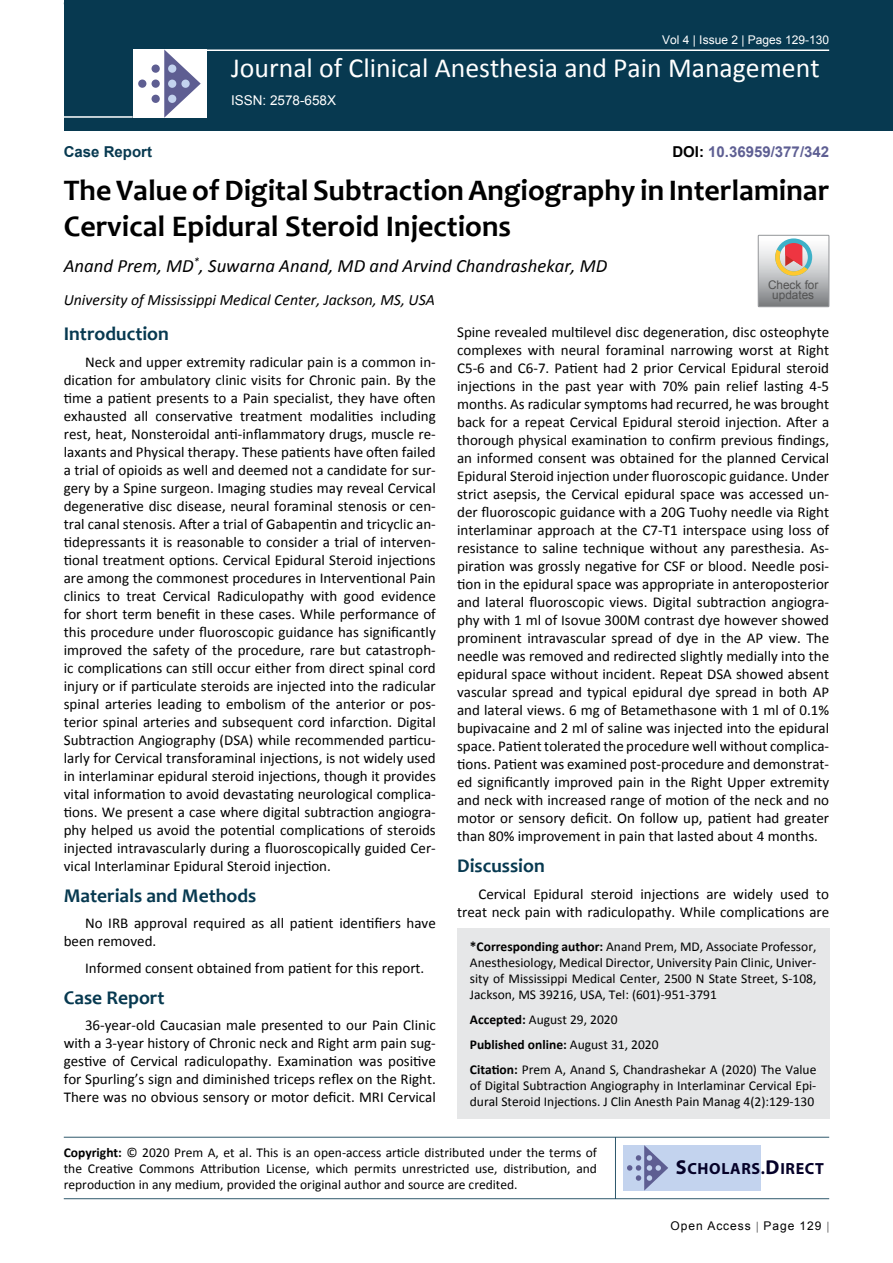
<style>
.page{position:relative;width:893px;height:1263px;background:#fff}
.page>*{position:absolute;margin:0;border:0;box-sizing:border-box;transform-origin:0 0}
.t1{font:700 30px/36px "Candara";color:#000}
.t2{font:27.75px "Calibri";color:#fff}
.t3{font:700 19.5px "Candara";color:#073950}
.t4{font:italic 18.75px "Calibri";color:#000}
.t5{font:700 16.2px "Myriad Pro";letter-spacing:.04em;color:#050128}
.t6{font:italic 15.75px "Calibri";color:#000}
.t7{font:15px/18px "Calibri";color:#000;text-align:justify}
.t8{font:700 15px "Arial";color:#5e5f93}
.t9{font:700 15px "Arial";color:#073950}
.t10{font:13.5px/16.2px "Calibri";color:#000;text-align:justify}
.t11{font:13.5px "Arial";color:#fff}
.t12{font:12px "Arial";color:#fff}
.t13{font:12px "Arial";letter-spacing:.08em;color:#000}
.t14{font:11.85px/10.2px "Arial";color:#535353;text-align:center}
.s1{color:#000}
.s2{font-weight:700}
.s3{font-size:20.25px}
</style>
<div class="page">
<div style="left:64px;top:0;width:829px;height:131px;background:#073950"></div>
<div style="left:457px;top:928px;width:372px;height:191px;background:#e6e7e8"></div>
<hr style="left:64px;top:1137px;width:765px;height:1px;background:#073950">
<hr style="left:64px;top:1198px;width:765px;height:1px;background:#073950">
<hr style="left:615px;top:1137px;width:1px;height:62px;background:#073950">
<hr style="left:204px;top:49px;width:625px;height:2px;background:#fff">
<hr style="left:64px;top:116px;width:69px;height:2px;background:#fff">
<div style="left:133px;top:49px;width:74px;height:69px;background:#fff"></div>
<svg style="left:164px;top:49px;width:37px;height:69px"></svg>
<div style="left:152px;top:65px;width:8px;height:8px;background:#5e5e92;border-radius:50%"></div>
<div style="left:138px;top:80px;width:8px;height:8px;background:#5e5e92;border-radius:50%"></div>
<div style="left:152px;top:80px;width:8px;height:8px;background:#5e5e92;border-radius:50%"></div>
<div style="left:168px;top:80px;width:8px;height:8px;background:#c3d3ee;border-radius:50%"></div>
<div style="left:181px;top:80px;width:9px;height:8px;background:#c3d3ee;border-radius:50%"></div>
<div style="left:168px;top:95px;width:8px;height:8px;background:#c3d3ee;border-radius:50%"></div>
<div style="left:168px;top:65px;width:8px;height:8px;background:#c3d3ee;border-radius:50%"></div>
<div style="left:152px;top:95px;width:8px;height:8px;background:#5e5e92;border-radius:50%"></div>
<div style="left:623px;top:1145px;width:138px;height:45px;background:#c3d3ee"></div>
<svg style="left:627px;top:1145px;width:41px;height:45px"></svg>
<svg style="left:758px;top:235px;width:71px;height:72px;background:#bdb6b3"></svg>
<p class="t12" style="left:662px;top:32px;width:169px">Vol 4 | Issue 2 | Pages 129-130</p>
<h2 class="t2" style="left:231px;top:50px;width:590px">Journal of Clinical Anesthesia and Pain Management</h2>
<p class="t9" style="left:64px;top:142px;width:90px">Case Report</p>
<p class="t11" style="left:231px;top:92px;width:107px">ISSN: 2578-658X</p>
<p class="t8" style="left:672px;top:142px;width:158px"><span class="s1">DOI:</span> 10.36959/377/342</p>
<h1 class="t1" style="left:64px;top:172px;width:767px">The Value of Digital Subtraction Angiography in Interlaminar<br>Cervical Epidural Steroid Injections</h1>
<p class="t4" style="left:64px;top:253px;width:545px">Anand Prem, MD<sup>*</sup>, Suwarna Anand, MD and Arvind Chandrashekar, MD</p>
<p class="t6" style="left:64px;top:289px;width:373px">University of Mississippi Medical Center, Jackson, MS, USA</p>
<h3 class="t3" style="left:64px;top:322px;width:107px">Introduction</h3>
<p class="t7" style="left:64px;top:353px;width:374px;text-indent:21px">Neck and upper extremity radicular pain is a common in&shy;dication for ambulatory clinic visits for Chronic pain. By the time a patient presents to a Pain specialist, they have often exhausted all conservative treatment modalities including rest, heat, Nonsteroidal anti-inflammatory drugs, muscle re&shy;laxants and Physical therapy. These patients have often failed a trial of opioids as well and deemed not a candidate for sur&shy;gery by a Spine surgeon. Imaging studies may reveal Cervical degenerative disc disease, neural foraminal stenosis or cen&shy;tral canal stenosis. After a trial of Gabapentin and tricyclic an&shy;tidepressants it is reasonable to consider a trial of interven&shy;tional treatment options. Cervical Epidural Steroid injections are among the commonest procedures in Interventional Pain clinics to treat Cervical Radiculopathy with good evidence for short term benefit in these cases. While performance of this procedure under fluoroscopic guidance has significantly improved the safety of the procedure, rare but catastroph&shy;ic complications can still occur either from direct spinal cord injury or if particulate steroids are injected into the radicular spinal arteries leading to embolism of the anterior or pos&shy;terior spinal arteries and subsequent cord infarction. Digital Subtraction Angiography (DSA) while recommended particu&shy;larly for Cervical transforaminal injections, is not widely used in interlaminar epidural steroid injections, though it provides vital information to avoid devastating neurological complica&shy;tions. We present a case where digital subtraction angiogra&shy;phy helped us avoid the potential complications of steroids injected intravascularly during a fluoroscopically guided Cer&shy;vical Interlaminar Epidural Steroid injection.</p>
<h3 class="t3" style="left:64px;top:883px;width:194px">Materials and Methods</h3>
<p class="t7" style="left:64px;top:914px;width:374px;text-indent:21px">No IRB approval required as all patient identifiers have been removed.</p>
<p class="t7" style="left:85px;top:959px;width:341px">Informed consent obtained from patient for this report.</p>
<h3 class="t3" style="left:64px;top:985px;width:102px">Case Report</h3>
<p class="t7" style="left:64px;top:1016px;width:374px;text-indent:21px">36-year-old Caucasian male presented to our Pain Clinic with a 3-year history of Chronic neck and Right arm pain sug&shy;gestive of Cervical radiculopathy. Examination was positive for Spurling’s sign and diminished triceps reflex on the Right.<br>There was no obvious sensory or motor deficit. MRI Cervical</p>
<p class="t14" style="left:768px;top:279px;width:52px">Check for updates</p>
<p class="t7" style="left:457px;top:323px;width:374px">Spine revealed multilevel disc degeneration, disc osteophyte complexes with neural foraminal narrowing worst at Right C5-6 and C6-7. Patient had 2 prior Cervical Epidural steroid injections in the past year with 70% pain relief lasting 4-5 months. As radicular symptoms had recurred, he was brought back for a repeat Cervical Epidural steroid injection. After a thorough physical examination to confirm previous findings, an informed consent was obtained for the planned Cervical Epidural Steroid injection under fluoroscopic guidance. Under strict asepsis, the Cervical epidural space was accessed un&shy;der fluoroscopic guidance with a 20G Tuohy needle via Right interlaminar approach at the C7-T1 interspace using loss of resistance to saline technique without any paresthesia. As&shy;piration was grossly negative for CSF or blood. Needle posi&shy;tion in the epidural space was appropriate in anteroposterior and lateral fluoroscopic views. Digital subtraction angiogra&shy;phy with 1 ml of Isovue 300M contrast dye however showed prominent intravascular spread of dye in the AP view. The needle was removed and redirected slightly medially into the epidural space without incident. Repeat DSA showed absent vascular spread and typical epidural dye spread in both AP and lateral views. 6 mg of Betamethasone with 1 ml of 0.1% bupivacaine and 2 ml of saline was injected into the epidural space. Patient tolerated the procedure well without complica&shy;tions. Patient was examined post-procedure and demonstrat&shy;ed significantly improved pain in the Right Upper extremity and neck with increased range of motion of the neck and no motor or sensory deficit. On follow up, patient had greater than 80% improvement in pain that lasted about 4 months.</p>
<h3 class="t3" style="left:457px;top:854px;width:89px">Discussion</h3>
<p class="t7" style="left:457px;top:885px;width:374px;text-align:right">Cervical Epidural steroid injections are widely used to treat neck pain with radiculopathy. While complications are</p>
<p class="t10" style="left:470px;top:938px;width:348px"><span class="s2">*Corresponding author:</span> Anand Prem, MD, Associate Professor, Anesthesiology, Medical Director, University Pain Clinic, Univer&shy;sity of Mississippi Medical Center, 2500 N State Street, S-108, Jackson, MS 39216, USA, Tel: (601)-951-3791</p>
<p class="t10" style="left:470px;top:1007px;width:348px;line-height:24.8px;text-align:left"><span class="s2">Accepted:</span> August 29, 2020<br><span class="s2">Published online:</span> August 31, 2020<br><span class="s2">Citation:</span> Prem A, Anand S, Chandrashekar A (2020) The Value</p>
<p class="t10" style="left:470px;top:1077px;width:348px">of Digital Subtraction Angiography in Interlaminar Cervical Epi&shy;dural Steroid Injections. J Clin Anesth Pain Manag 4(2):129-130</p>
<p class="t10" style="left:64px;top:1144px;width:535px"><span class="s2">Copyright:</span> © 2020 Prem A, et al. This is an open-access article distributed under the terms of the Creative Commons Attribution License, which permits unrestricted use, distribution, and reproduction in any medium, provided the original author and source are credited.</p>
<p class="t5" style="left:676px;top:1158px;width:150px"><span class="s3">S</span>CHOLARS.<span class="s3">D</span>IRECT</p>
<p class="t13" style="left:670px;top:1218px;width:152px">Open Access Page 129</p>
</div>
